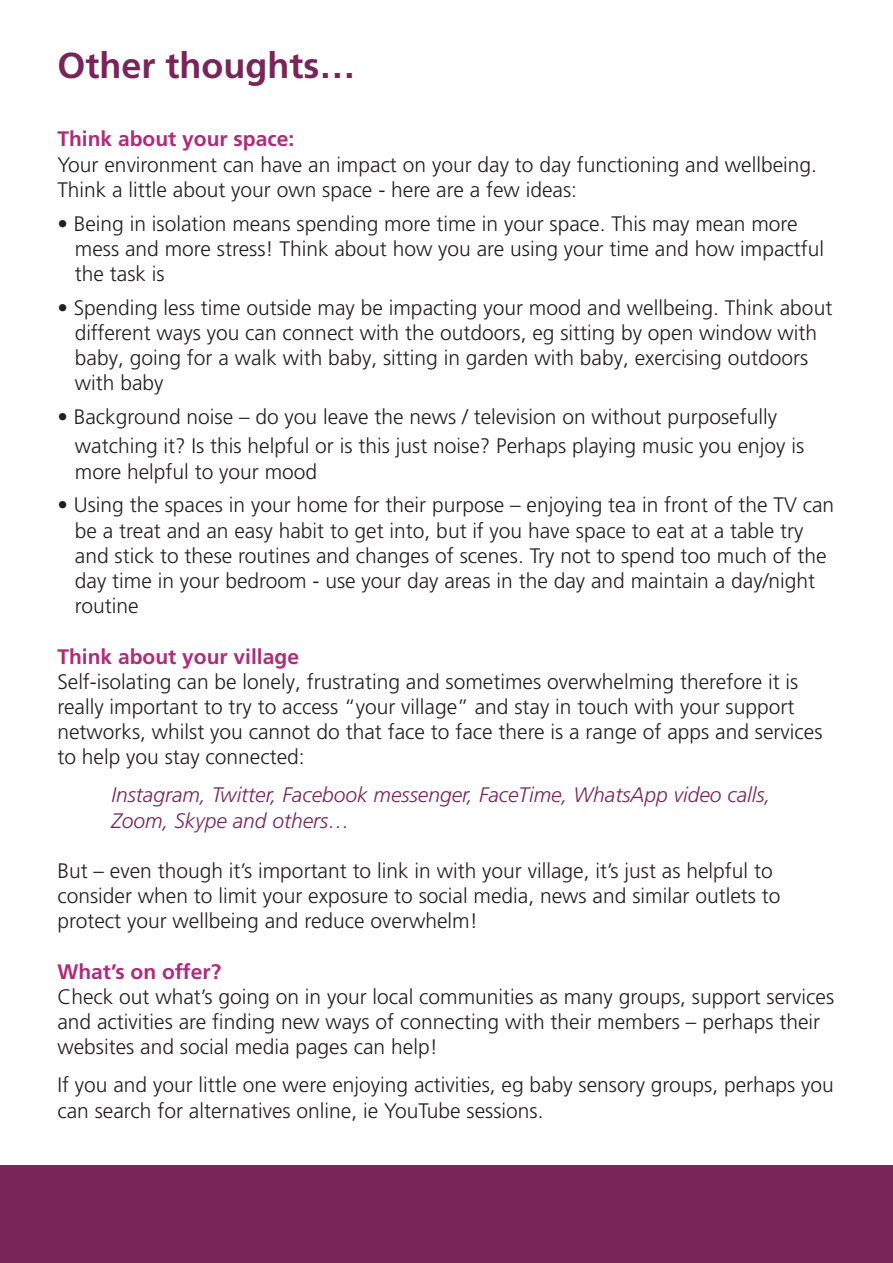
<style>
.page{position:relative;width:893px;height:1263px;background:#fff}
.page>*{position:absolute;margin:0;border:0;box-sizing:border-box;transform-origin:0 0}
.t1{font:700 36px "Frutiger LT Pro";color:#782659}
.t2{font:300 21px/25.2px "Frutiger LT Pro";color:#231f20}
.t3{font:italic 300 21px "Frutiger LT Pro";color:#782659}
.t4{font:700 21px "Frutiger LT Pro";color:#af2b7b}
</style>
<div class="page">
<div style="left:0;top:1165px;width:893px;height:98px;background:#782659"></div>
<p class="t1" style="left:57px;top:44px;width:300px">Other thoughts…</p>
<p class="t4" style="left:57px;top:127px;width:238px">Think about your space:</p>
<p class="t2" style="left:57px;top:152px;width:761px">Your environment can have an impact on your day to day functioning and wellbeing.<br>Think a little about your own space - here are a few ideas:</p>
<p class="t2" style="left:57px;top:211px;width:742px">• Being in isolation means spending more time in your space. This may mean more</p>
<p class="t2" style="left:75px;top:236px;width:751px">mess and more stress! Think about how you are using your time and how impactful</p>
<p class="t2" style="left:75px;top:261px;width:91px">the task is</p>
<p class="t2" style="left:57px;top:295px;width:776px">• Spending less time outside may be impacting your mood and wellbeing. Think about</p>
<p class="t2" style="left:75px;top:320px;width:744px">different ways you can connect with the outdoors, eg sitting by open window with</p>
<p class="t2" style="left:75px;top:345px;width:735px">baby, going for a walk with baby, sitting in garden with baby, exercising outdoors</p>
<p class="t2" style="left:75px;top:371px;width:90px">with baby</p>
<p class="t2" style="left:57px;top:404px;width:721px">• Background noise – do you leave the news / television on without purposefully</p>
<p class="t2" style="left:75px;top:434px;width:731px">watching it? Is this helpful or is this just noise? Perhaps playing music you enjoy is</p>
<p class="t2" style="left:75px;top:459px;width:244px">more helpful to your mood</p>
<p class="t2" style="left:57px;top:493px;width:778px">• Using the spaces in your home for their purpose – enjoying tea in front of the TV can</p>
<p class="t2" style="left:75px;top:518px;width:730px">be a treat and an easy habit to get into, but if you have space to eat at a table try</p>
<p class="t2" style="left:75px;top:543px;width:753px">and stick to these routines and changes of scenes. Try not to spend too much of the</p>
<p class="t2" style="left:75px;top:568px;width:742px">day time in your bedroom - use your day areas in the day and maintain a day/night</p>
<p class="t2" style="left:75px;top:593px;width:65px">routine</p>
<p class="t4" style="left:57px;top:644px;width:243px">Think about your village</p>
<p class="t2" style="left:57px;top:669px;width:767px">Self-isolating can be lonely, frustrating and sometimes overwhelming therefore it is really important to try to access “your village” and stay in touch with your support networks, whilst you cannot do that face to face there is a range of apps and services to help you stay connected:</p>
<p class="t3" style="left:111px;top:783px;width:661px">Instagram, Twitter, Facebook messenger, FaceTime, WhatsApp video calls,</p>
<p class="t3" style="left:111px;top:808px;width:240px">Zoom, Skype and others…</p>
<p class="t2" style="left:57px;top:858px;width:725px">But – even though it’s important to link in with your village, it’s just as helpful to consider when to limit your exposure to social media, news and similar outlets to protect your wellbeing and reduce overwhelm!</p>
<p class="t4" style="left:57px;top:959px;width:165px">What’s on offer?</p>
<p class="t2" style="left:57px;top:984px;width:778px">Check out what’s going on in your local communities as many groups, support services and activities are finding new ways of connecting with their members – perhaps their websites and social media pages can help!</p>
<p class="t2" style="left:57px;top:1072px;width:778px">If you and your little one were enjoying activities, eg baby sensory groups, perhaps you can search for alternatives online, ie YouTube sessions.</p>
</div>
